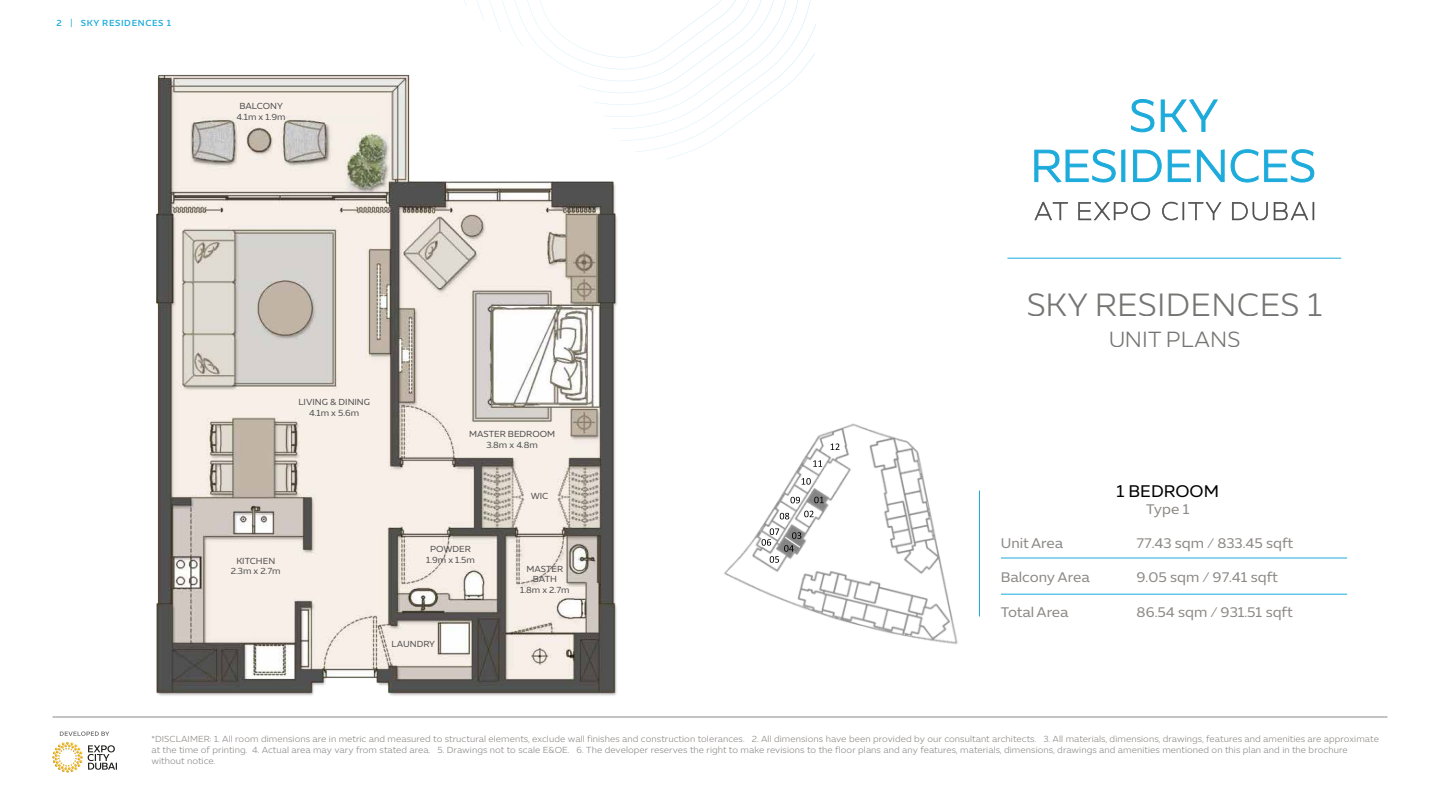
<style>
.page{position:relative;width:1440px;height:810px;background:#fff}
.page>*{position:absolute;margin:0;border:0;box-sizing:border-box;transform-origin:0 0}
.t1{font:300 33px "Expo Sans Std";letter-spacing:.01em;color:#636361}
.t2{font:300 22.5px "Expo Sans Std";letter-spacing:.01em;color:#636361}
.t3{font:17.25px "Expo Sans Std";color:#000}
.t4{font:14.25px "Expo Sans Std";color:#8c8986}
.t5{font:300 9px/11.2px "Expo Arabic";letter-spacing:.01em;color:#8c8986}
.t6{font:9px/10.8px "Expo Sans Std";color:#515151;text-align:center}
.t7{font:500 9px "Expo Sans Std";letter-spacing:.07em;color:#1cabdb}
</style>
<div class="page">
<svg style="left:60px;top:732px;width:49px;height:4px"></svg>
<svg style="left:52px;top:742px;width:65px;height:30px"></svg>
<hr style="left:52px;top:717px;width:1336px;height:1px;background:#8c8986">
<hr style="left:979px;top:490px;width:1px;height:126px;background:#1cabdb">
<svg style="left:464px;top:0;width:352px;height:159px"></svg>
<hr style="left:1007px;top:258px;width:334px;height:1px;background:#1cabdb">
<svg style="left:1034px;top:202px;width:34px;height:18px"></svg>
<svg style="left:1078px;top:202px;width:72px;height:18px"></svg>
<svg style="left:1162px;top:202px;width:60px;height:18px"></svg>
<svg style="left:1232px;top:202px;width:36px;height:18px"></svg>
<svg style="left:1274px;top:202px;width:40px;height:18px"></svg>
<svg style="left:1034px;top:149px;width:91px;height:34px"></svg>
<svg style="left:1133px;top:150px;width:29px;height:32px"></svg>
<svg style="left:1168px;top:150px;width:23px;height:32px"></svg>
<svg style="left:1197px;top:149px;width:28px;height:33px"></svg>
<svg style="left:1231px;top:149px;width:83px;height:34px"></svg>
<svg style="left:1131px;top:99px;width:23px;height:33px"></svg>
<svg style="left:1161px;top:99px;width:57px;height:33px"></svg>
<hr style="left:1001px;top:558px;width:346px;height:1px;background:#1cabdb">
<hr style="left:1001px;top:594px;width:346px;height:1px;background:#1cabdb">
<img style="left:120px;top:52px;width:518px;height:665px">
<div style="left:301px;top:405px;width:52px;height:10px;background:#f4f0e7"></div>
<div style="left:325px;top:114px;width:52px;height:10px;background:#f4f0e7"></div>
<div style="left:481px;top:436px;width:52px;height:10px;background:#f4f0e7"></div>
<img style="left:724px;top:423px;width:234px;height:222px">
<svg style="left:814px;top:497px;width:10px;height:6px"></svg>
<svg style="left:804px;top:511px;width:10px;height:6px"></svg>
<svg style="left:762px;top:528px;width:40px;height:35px"></svg>
<svg style="left:802px;top:478px;width:9px;height:7px"></svg>
<svg style="left:813px;top:460px;width:9px;height:7px"></svg>
<svg style="left:831px;top:444px;width:9px;height:6px"></svg>
<svg style="left:780px;top:513px;width:9px;height:6px"></svg>
<svg style="left:791px;top:497px;width:9px;height:6px"></svg>
<p class="t7" style="left:57px;top:17px;width:116px">2 | SKY RESIDENCES 1</p>
<p class="t6" style="left:237px;top:101px;width:51px">BALCONY<br>4.1m x 1.9m</p>
<p class="t6" style="left:298px;top:397px;width:73px">LIVING &amp; DINING<br>4.1m x 5.6m</p>
<p class="t6" style="left:231px;top:555px;width:51px">KITCHEN<br>2.3m x 2.7m</p>
<p class="t6" style="left:469px;top:428px;width:87px">MASTER BEDROOM<br>3.8m x 4.8m</p>
<p class="t6" style="left:426px;top:544px;width:50px">POWDER<br>1.9m x 1.5m</p>
<p class="t6" style="left:392px;top:639px;width:45px">LAUNDRY</p>
<p class="t6" style="left:531px;top:491px;width:19px">WIC</p>
<p class="t6" style="left:520px;top:563px;width:51px">MASTER<br>BATH<br>1.8m x 2.7m</p>
<h1 class="t1" style="left:1026px;top:285px;width:298px">SKY RESIDENCES 1</h1>
<h2 class="t2" style="left:1108px;top:326px;width:134px">UNIT PLANS</h2>
<h3 class="t3" style="left:1116px;top:481px;width:104px">1 BEDROOM</h3>
<h3 class="t4" style="left:1146px;top:501px;width:45px">Type 1</h3>
<h3 class="t4" style="left:1001px;top:535px;width:64px">Unit Area</h3>
<h3 class="t4" style="left:1137px;top:535px;width:158px">77.43 sqm / 833.45 sqft</h3>
<h3 class="t4" style="left:1001px;top:569px;width:90px">Balcony Area</h3>
<h3 class="t4" style="left:1137px;top:569px;width:143px">9.05 sqm / 97.41 sqft</h3>
<h3 class="t4" style="left:1001px;top:603px;width:69px">Total Area</h3>
<h3 class="t4" style="left:1137px;top:603px;width:158px">86.54 sqm / 931.51 sqft</h3>
<p class="t5" style="left:152px;top:733px;width:1229px">*DISCLAIMER: 1. All room dimensions are in metric and measured to structural elements, exclude wall finishes and construction tolerances. 2. All dimensions have been provided by our consultant architects. 3. All materials, dimensions, drawings, features and amenities are approximate at the time of printing. 4. Actual area may vary from stated area. 5. Drawings not to scale E&amp;OE. 6. The developer reserves the right to make revisions to the floor plans and any features, materials, dimensions, drawings and amenities mentioned on this plan and in the brochure without notice.</p>
</div>
